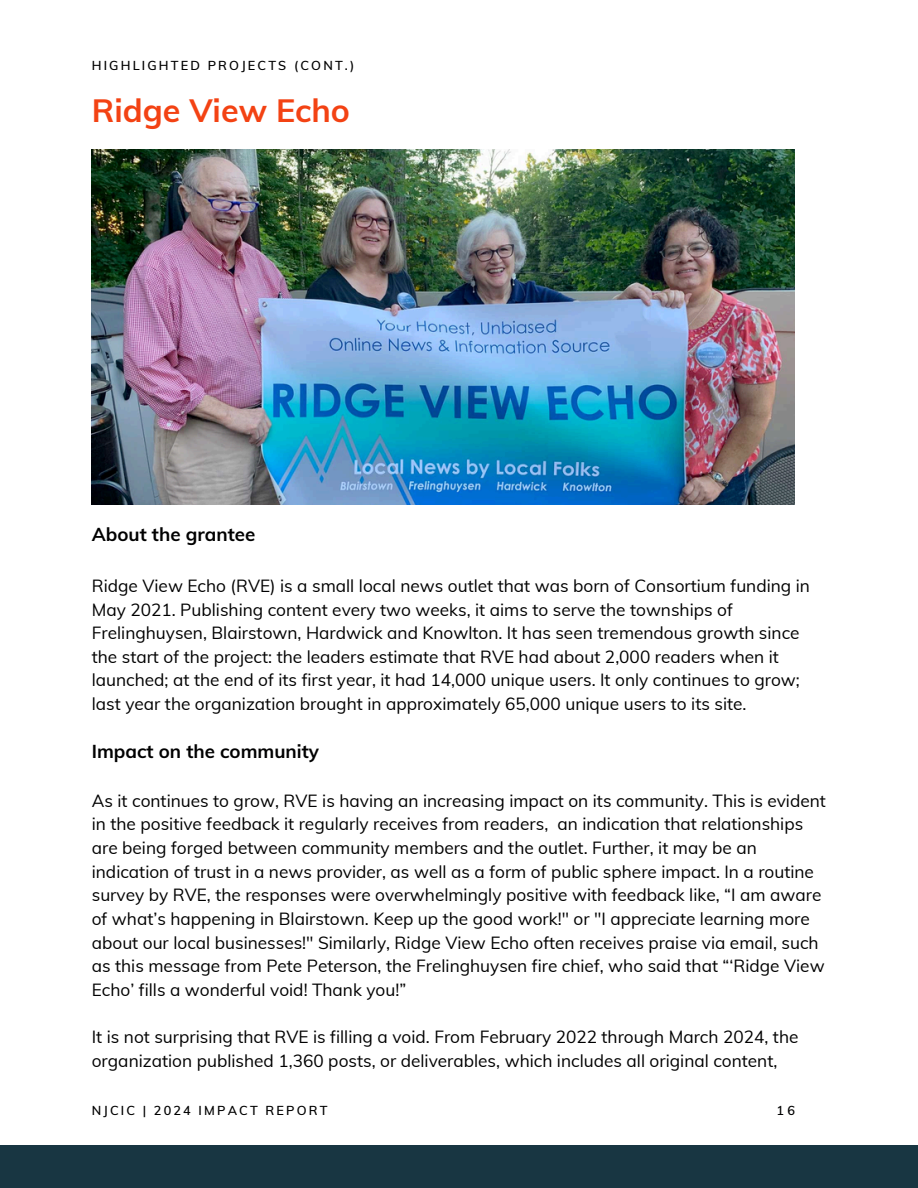
<style>
.page{position:relative;width:918px;height:1188px;background:#fff}
.page>*{position:absolute;margin:0;border:0;box-sizing:border-box;transform-origin:0 0}
.t1{font:700 32.25px "Muli";color:#f34213}
.t2{font:700 18.75px "Muli";color:#000001}
.t3{font:17.25px/23.7px "Muli";color:#000001}
.t4{font:600 12.75px "Muli";letter-spacing:.17em;color:#000001}
</style>
<div class="page">
<div style="left:0;top:1145px;width:918px;height:43px;background:#183642"></div>
<img style="left:92px;top:149px;width:703px;height:356px">
<p class="t4" style="left:92px;top:57px;width:264px">HIGHLIGHTED PROJECTS (CONT.)</p>
<p class="t1" style="left:92px;top:90px;width:260px">Ridge View Echo</p>
<h2 class="t2" style="left:92px;top:522px;width:165px">About the grantee</h2>
<h3 class="t3" style="left:92px;top:574px;width:720px">Ridge View Echo (RVE) is a small local news outlet that was born of Consortium funding in May 2021. Publishing content every two weeks, it aims to serve the townships of Frelinghuysen, Blairstown, Hardwick and Knowlton. It has seen tremendous growth since the start of the project: the leaders estimate that RVE had about 2,000 readers when it launched; at the end of its first year, it had 14,000 unique users. It only continues to grow; last year the organization brought in approximately 65,000 unique users to its site.</h3>
<h2 class="t2" style="left:92px;top:740px;width:229px">Impact on the community</h2>
<h3 class="t3" style="left:92px;top:788px;width:736px">As it continues to grow, RVE is having an increasing impact on its community. This is evident in the positive feedback it regularly receives from readers, an indication that relationships are being forged between community members and the outlet. Further, it may be an indication of trust in a news provider, as well as a form of public sphere impact. In a routine survey by RVE, the responses were overwhelmingly positive with feedback like, “I am aware of what’s happening in Blairstown. Keep up the good work!" or "I appreciate learning more about our local businesses!" Similarly, Ridge View Echo often receives praise via email, such as this message from Pete Peterson, the Frelinghuysen fire chief, who said that “‘Ridge View Echo’ fills a wonderful void! Thank you!”</h3>
<h3 class="t3" style="left:92px;top:1025px;width:708px">It is not surprising that RVE is filling a void. From February 2022 through March 2024, the organization published 1,360 posts, or deliverables, which includes all original content,</h3>
<h1 class="t4" style="left:92px;top:1103px;width:237px">NJCIC | 2024 IMPACT REPORT</h1>
<p class="t4" style="left:777px;top:1103px;width:20px">16</p>
</div>
